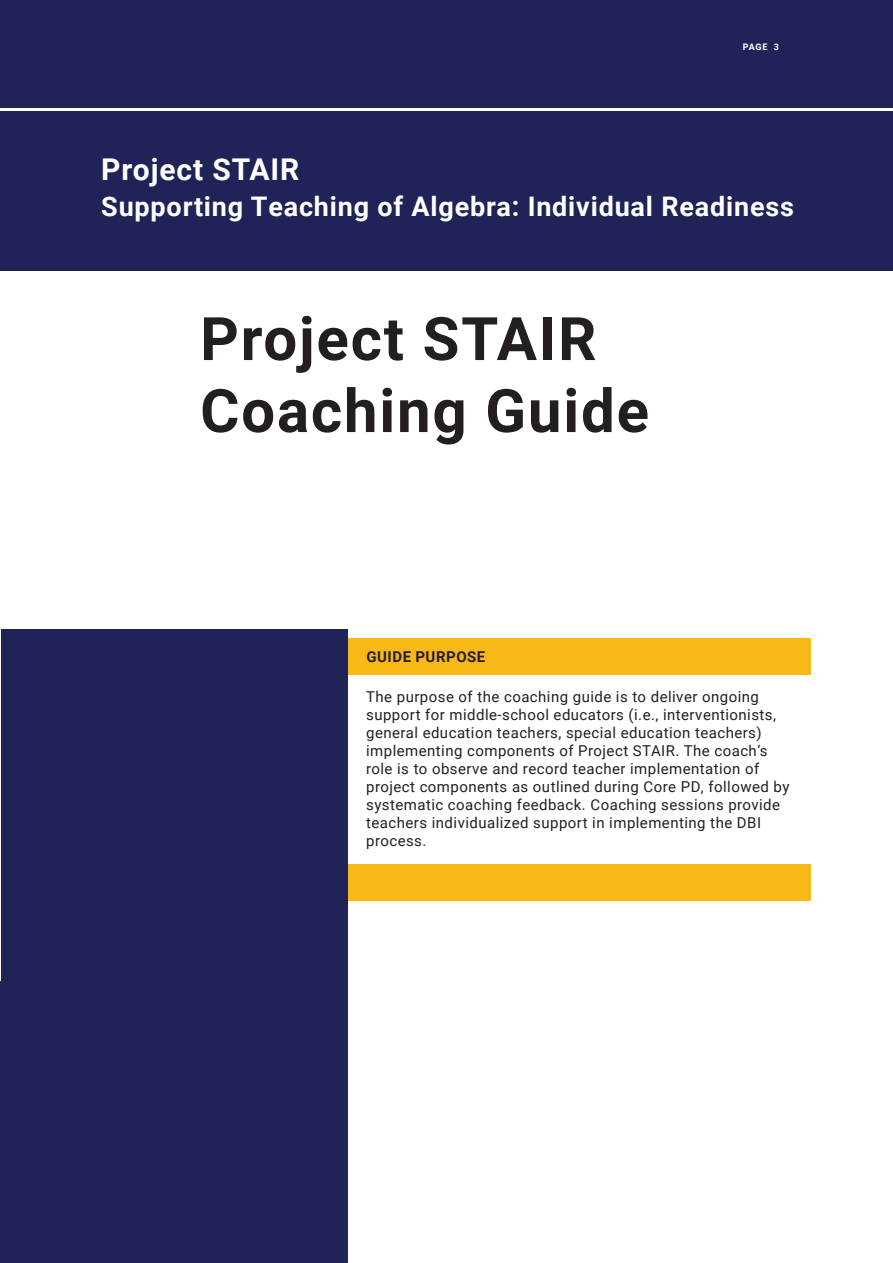
<style>
.page{position:relative;width:893px;height:1263px;background:#fff}
.page>*{position:absolute;margin:0;border:0;box-sizing:border-box;transform-origin:0 0}
.Title_40_pt{font:700 60px/72px "Roboto";letter-spacing:.03em;color:#231f20}
.Heading_20_pt{font:700 30px "Roboto";letter-spacing:.03em;color:#fff}
.Heading_20_pt-2{font:700 27px "Roboto";letter-spacing:.03em;color:#fff}
.Body_10_pt{font:15px/18px "Roboto";letter-spacing:.03em;color:#231f20}
.Body_10_pt-2{font:700 15px "Roboto";letter-spacing:.035em;color:#231f20}
.t1{font:700 9px "Roboto";color:#fff}
</style>
<div class="page">
<div style="left:0;top:0;width:893px;height:270px;background:#202357"></div>
<div style="left:2px;top:629px;width:346px;height:634px;background:#202357"></div>
<hr style="left:0;top:981px;width:4px;height:282px;background:#202357">
<hr style="left:0;top:108px;width:893px;height:3px;background:#fff">
<div style="left:348px;top:639px;width:462px;height:36px;background:#fab817"></div>
<div style="left:348px;top:864px;width:462px;height:36px;background:#fab817"></div>
<p class="t1" style="left:743px;top:41px;width:38px">PAGE 3</p>
<p class="Heading_20_pt" style="left:101px;top:148px;width:200px">Project STAIR</p>
<p class="Heading_20_pt-2" style="left:101px;top:187px;width:694px">Supporting Teaching of Algebra: Individual Readiness</p>
<p class="Title_40_pt" style="left:200px;top:300px;width:450px">Project STAIR<br>Coaching Guide</p>
<p class="Body_10_pt-2" style="left:366px;top:646px;width:120px">GUIDE PURPOSE</p>
<p class="Body_10_pt" style="left:366px;top:687px;width:425px">The purpose of the coaching guide is to deliver ongoing support for middle-school educators (i.e., interventionists, general education teachers, special education teachers) implementing components of Project STAIR. The coach’s role is to observe and record teacher implementation of project components as outlined during Core PD, followed by systematic coaching feedback. Coaching sessions provide teachers individualized support in implementing the DBI process.</p>
</div>
